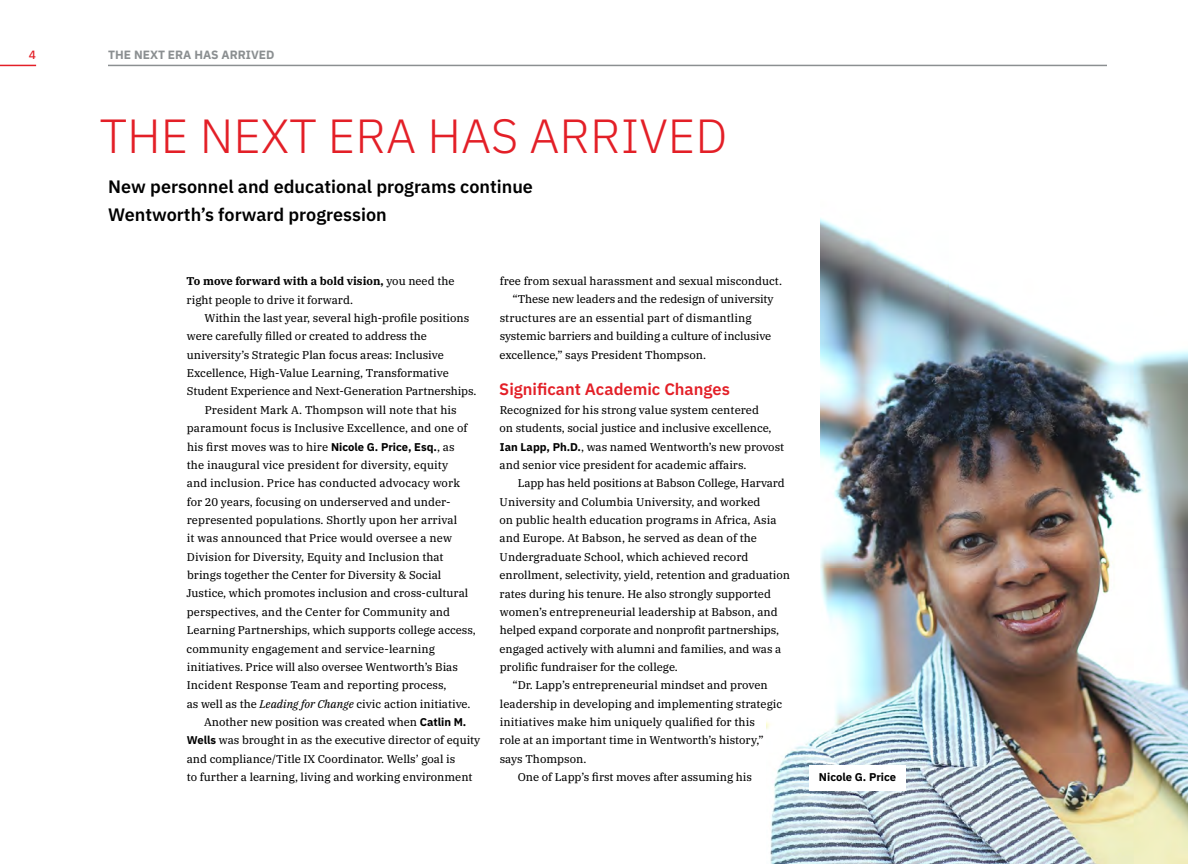
<style>
.page{position:relative;width:1188px;height:864px;background:#fff}
.page>*{position:absolute;margin:0;border:0;box-sizing:border-box;transform-origin:0 0}
.t1{font:300 48px "IBM Plex Sans";color:#e31f27}
.t2{font:600 18px/27.6px "IBM Plex Sans";color:#000}
.t3{font:600 16.5px "IBM Plex Sans";color:#e31f27}
.t4{font:700 12px "IBM Plex Sans";color:#8b8f91}
.t5{font:500 12px "IBM Plex Sans";color:#e31f27}
.t6{font:11.25px/18.3px "IBM Plex Serif Text";color:#000}
.t7{font:700 11.25px "IBM Plex Serif";color:#000}
.t8{font:700 11.25px "IBM Plex Sans";color:#000}
.s1{font-family:"IBM Plex Serif Text";font-weight:400}
.s2{font-family:"IBM Plex Sans";font-weight:700}
.s3{font-style:italic}
</style>
<div class="page">
<img style="left:766px;top:218px;width:422px;height:646px">
<div style="left:656px;top:85px;width:164px;height:633px;background:#fff"></div>
<div style="left:809px;top:765px;width:97px;height:25px;background:#fff"></div>
<hr style="left:108px;top:65px;width:999px;height:1px;background:#8b8f91">
<hr style="left:0;top:65px;width:36px;height:1px;background:#e31f27">
<p class="t5" style="left:29px;top:45px;width:9px">4</p>
<p class="t4" style="left:108px;top:45px;width:168px">THE NEXT ERA HAS ARRIVED</p>
<h1 class="t1" style="left:100px;top:100px;width:629px">THE NEXT ERA HAS ARRIVED</h1>
<h2 class="t2" style="left:108px;top:172px;width:426px">New personnel and educational programs continue<br>Wentworth’s forward progression</h2>
<p class="t7" style="left:186px;top:272px;width:270px">To move forward with a bold vision, <span class="s1">you need the</span></p>
<p class="t6" style="left:187px;top:289px;width:168px">right people to drive it forward.</p>
<p class="t6" style="left:205px;top:308px;width:266px">Within the last year, several high-profile positions</p>
<p class="t6" style="left:187px;top:326px;width:242px">were carefully filled or created to address the</p>
<p class="t6" style="left:187px;top:345px;width:258px">university’s Strategic Plan focus areas: Inclusive</p>
<p class="t6" style="left:187px;top:363px;width:264px">Excellence, High-Value Learning, Transformative</p>
<p class="t6" style="left:187px;top:381px;width:291px">Student Experience and Next-Generation Partnerships.</p>
<p class="t6" style="left:205px;top:400px;width:253px">President Mark A. Thompson will note that his</p>
<p class="t6" style="left:187px;top:418px;width:282px">paramount focus is Inclusive Excellence, and one of</p>
<p class="t6" style="left:187px;top:436px;width:269px">his first moves was to hire <span class="s2">Nicole G. Price, Esq.</span>, as</p>
<p class="t6" style="left:187px;top:455px;width:263px">the inaugural vice president for diversity, equity</p>
<p class="t6" style="left:187px;top:473px;width:275px">and inclusion. Price has conducted advocacy work</p>
<p class="t6" style="left:187px;top:492px;width:264px">for 20 years, focusing on underserved and under-</p>
<p class="t6" style="left:187px;top:510px;width:272px">represented populations. Shortly upon her arrival</p>
<p class="t6" style="left:187px;top:528px;width:267px">it was announced that Price would oversee a new</p>
<p class="t6" style="left:187px;top:547px;width:258px">Division for Diversity, Equity and Inclusion that</p>
<p class="t6" style="left:187px;top:565px;width:256px">brings together the Center for Diversity &amp; Social</p>
<p class="t6" style="left:186px;top:583px;width:283px">Justice, which promotes inclusion and cross-cultural</p>
<p class="t6" style="left:187px;top:602px;width:265px">perspectives, and the Center for Community and</p>
<p class="t6" style="left:187px;top:620px;width:290px">Learning Partnerships, which supports college access,</p>
<p class="t6" style="left:187px;top:639px;width:250px">community engagement and service-learning</p>
<p class="t6" style="left:187px;top:657px;width:273px">initiatives. Price will also oversee Wentworth’s Bias</p>
<p class="t6" style="left:187px;top:675px;width:261px">Incident Response Team and reporting process,</p>
<p class="t6" style="left:187px;top:694px;width:285px">as well as the <span class="s3">Leading for Change</span> civic action initiative.</p>
<p class="t6" style="left:204px;top:712px;width:264px">Another new position was created when <span class="s2">Catlin M.</span></p>
<p class="t6" style="left:187px;top:730px;width:295px"><span class="s2">Wells</span> was brought in as the executive director of equity</p>
<p class="t6" style="left:187px;top:749px;width:270px">and compliance/Title IX Coordinator. Wells’ goal is</p>
<p class="t6" style="left:187px;top:767px;width:287px">to further a learning, living and working environment</p>
<p class="t6" style="left:500px;top:271px;width:284px">free from sexual harassment and sexual misconduct.</p>
<p class="t6" style="left:513px;top:289px;width:263px">“These new leaders and the redesign of university</p>
<p class="t6" style="left:500px;top:308px;width:254px">structures are an essential part of dismantling</p>
<p class="t6" style="left:500px;top:326px;width:273px">systemic barriers and building a culture of inclusive</p>
<p class="t6" style="left:499px;top:345px;width:208px">excellence,” says President Thompson.</p>
<h3 class="t3" style="left:499px;top:377px;width:232px">Significant Academic Changes</h3>
<p class="t6" style="left:499px;top:400px;width:286px">Recognized for his strong value system centered<br>on students, social justice and inclusive excellence, <span class="s2">Ian Lapp, Ph.D.</span>, was named Wentworth’s new provost and senior vice president for academic affairs.</p>
<p class="t6" style="left:518px;top:473px;width:269px">Lapp has held positions at Babson College, Harvard</p>
<p class="t6" style="left:500px;top:492px;width:262px">University and Columbia University, and worked</p>
<p class="t6" style="left:499px;top:510px;width:279px">on public health education programs in Africa, Asia</p>
<p class="t6" style="left:500px;top:528px;width:259px">and Europe. At Babson, he served as dean of the</p>
<p class="t6" style="left:500px;top:547px;width:250px">Undergraduate School, which achieved record</p>
<p class="t6" style="left:499px;top:565px;width:292px">enrollment, selectivity, yield, retention and graduation</p>
<p class="t6" style="left:500px;top:583px;width:273px">rates during his tenure. He also strongly supported</p>
<p class="t6" style="left:500px;top:602px;width:280px">women’s entrepreneurial leadership at Babson, and</p>
<p class="t6" style="left:500px;top:620px;width:281px">helped expand corporate and nonprofit partnerships,</p>
<p class="t6" style="left:499px;top:639px;width:284px">engaged actively with alumni and families, and was a</p>
<p class="t6" style="left:500px;top:657px;width:180px">prolific fundraiser for the college.</p>
<p class="t6" style="left:513px;top:675px;width:257px">“Dr. Lapp’s entrepreneurial mindset and proven</p>
<p class="t6" style="left:500px;top:694px;width:284px">leadership in developing and implementing strategic</p>
<p class="t6" style="left:500px;top:712px;width:257px">initiatives make him uniquely qualified for this</p>
<p class="t6" style="left:500px;top:730px;width:266px">role at an important time in Wentworth’s history,”</p>
<p class="t6" style="left:500px;top:749px;width:88px">says Thompson.</p>
<p class="t6" style="left:518px;top:767px;width:236px">One of Lapp’s first moves after assuming his</p>
<p class="t8" style="left:819px;top:768px;width:79px">Nicole G. Price</p>
</div>
